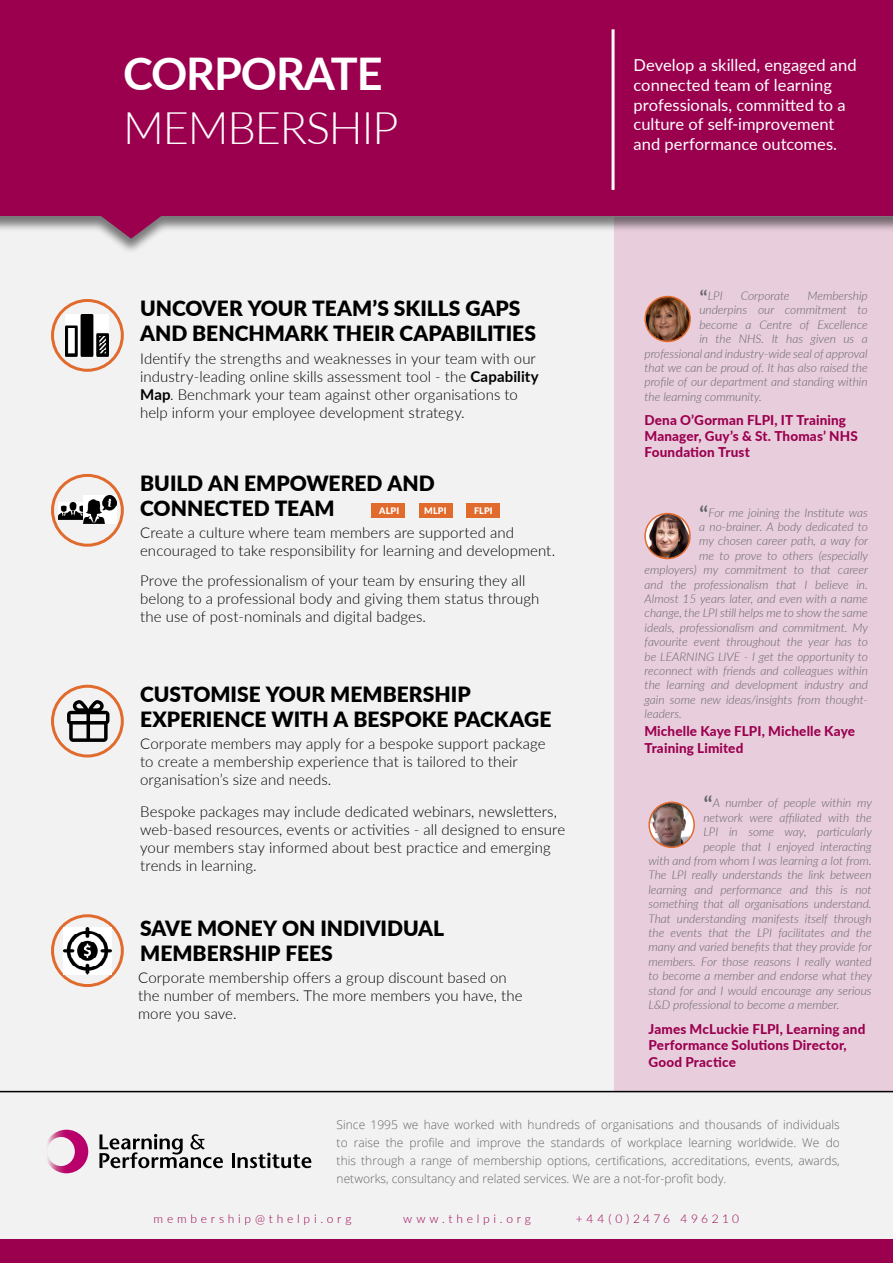
<style>
.page{position:relative;width:893px;height:1263px;background:#f2f2f3}
.page>*{position:absolute;margin:0;border:0;box-sizing:border-box;transform-origin:0 0}
.t1{font:300 45px "Lato";letter-spacing:-.025em;color:#fff}
.t2{font:700 45px "Lato";letter-spacing:-.025em;color:#fff}
.t3{font:900 21px/25.2px "Lato";color:#000}
.t4{font:16.5px/19.8px "Lato";color:#fff}
.t5{font:300 15px/18px "Lato";letter-spacing:.005em;color:#000}
.t6{font:800 13.5px/16.2px "Lato";letter-spacing:.01em;color:#9b004f}
.t7{font:italic 300 12px "Lato";color:#646567}
.t8{font:300 12px/18px "Open Sans";color:#646567;text-align:justify}
.t9{font:300 12px "Lato";letter-spacing:.31em;color:#9b004f}
.t10{font:300 12px "Lato";letter-spacing:.275em;color:#9b004f}
.t11{font:900 9px "Lato";letter-spacing:.015em;color:#fff}
.s1{font-weight:700}
.s2{font-family:"Merriweather";font-weight:800;font-style:normal}
.s3{font-family:"Merriweather";font-weight:800;font-style:normal;font-size:13.5px}
</style>
<div class="page">
<svg style="left:47px;top:1130px;width:41px;height:43px"></svg>
<hr style="left:232px;top:1153px;width:3px;height:15px;background:#000">
<svg style="left:238px;top:1152px;width:74px;height:16px"></svg>
<svg style="left:99px;top:1134px;width:124px;height:34px"></svg>
<div style="left:0;top:1239px;width:893px;height:24px;background:#9b004f"></div>
<div style="left:615px;top:217px;width:278px;height:874px;background:#e8cddc"></div>
<div style="left:0;top:0;width:893px;height:254px;background:#000;opacity:.5"></div>
<svg style="left:100px;top:216px;width:62px;height:23px"></svg>
<div style="left:0;top:0;width:893px;height:216px;background:#9b004f"></div>
<div style="left:51px;top:299px;width:73px;height:73px;border:3px solid #e16a2d;border-radius:50%"></div>
<div style="left:51px;top:474px;width:73px;height:73px;border:3px solid #e16a2d;border-radius:50%"></div>
<div style="left:51px;top:685px;width:73px;height:72px;border:3px solid #e16a2d;border-radius:50%"></div>
<hr style="left:612px;top:29px;width:3px;height:161px;background:#fff">
<hr style="left:0;top:1091px;width:893px;height:1px;background:#000">
<img style="left:66px;top:315px;width:43px;height:41px">
<img style="left:647px;top:296px;width:43px;height:45px">
<div style="left:644px;top:296px;width:47px;height:46px;border:2px solid #e16a2d;border-radius:50%"></div>
<div style="left:51px;top:914px;width:73px;height:73px;border:3px solid #e16a2d;border-radius:50%"></div>
<img style="left:64px;top:927px;width:47px;height:48px">
<img style="left:645px;top:514px;width:45px;height:44px;border-radius:21px">
<div style="left:644px;top:513px;width:47px;height:46px;border:2px solid #e16a2d;border-radius:50%"></div>
<img style="left:58px;top:502px;width:25px;height:18px">
<img style="left:83px;top:495px;width:34px;height:29px">
<svg style="left:67px;top:700px;width:42px;height:42px"></svg>
<div style="left:467px;top:503px;width:33px;height:15px;background:#e16a2d"></div>
<div style="left:372px;top:503px;width:33px;height:15px;background:#e16a2d"></div>
<div style="left:419px;top:503px;width:33px;height:15px;background:#e16a2d"></div>
<img style="left:651px;top:804px;width:43px;height:43px">
<div style="left:648px;top:801px;width:47px;height:47px;border:2px solid #e16a2d;border-radius:50%"></div>
<h1 class="t2" style="left:123px;top:40px;width:261px">CORPORATE</h1>
<h1 class="t1" style="left:123px;top:96px;width:277px">MEMBERSHIP</h1>
<h2 class="t3" style="left:140px;top:295px;width:397px">UNCOVER YOUR TEAM’S SKILLS GAPS<br>AND BENCHMARK THEIR CAPABILITIES</h2>
<p class="t5" style="left:140px;top:349px;width:400px">Identify the strengths and weaknesses in your team with our industry-leading online skills assessment tool - the <span class="s1">Capability Map</span>. Benchmark your team against other organisations to help inform your employee development strategy.</p>
<h2 class="t3" style="left:140px;top:470px;width:296px">BUILD AN EMPOWERED AND<br>CONNECTED TEAM</h2>
<p class="t11" style="left:379px;top:504px;width:22px">ALPI</p>
<p class="t11" style="left:424px;top:504px;width:24px">MLPI</p>
<p class="t11" style="left:474px;top:504px;width:20px">FLPI</p>
<p class="t5" style="left:140px;top:523px;width:417px">Create a culture where team members are supported and encouraged to take responsibility for learning and development.</p>
<p class="t5" style="left:140px;top:571px;width:401px">Prove the professionalism of your team by ensuring they all belong to a professional body and giving them status through the use of post-nominals and digital badges.</p>
<h2 class="t3" style="left:140px;top:680px;width:413px">CUSTOMISE YOUR MEMBERSHIP<br>EXPERIENCE WITH A BESPOKE PACKAGE</h2>
<p class="t5" style="left:140px;top:734px;width:407px">Corporate members may apply for a bespoke support package to create a membership experience that is tailored to their organisation’s size and needs.</p>
<p class="t5" style="left:140px;top:802px;width:426px">Bespoke packages may include dedicated webinars, newsletters, web-based resources, events or activities - all designed to ensure your members stay informed about best practice and emerging trends in learning.</p>
<h2 class="t3" style="left:140px;top:914px;width:305px">SAVE MONEY ON INDIVIDUAL<br>MEMBERSHIP FEES</h2>
<p class="t5" style="left:138px;top:968px;width:386px">Corporate membership offers a group discount based on the number of members. The more members you have, the more you save.</p>
<h3 class="t4" style="left:634px;top:54px;width:225px">Develop a skilled, engaged and connected team of learning professionals, committed to a culture of self-improvement and performance outcomes.</h3>
<p class="t7" style="left:699px;top:287px;width:25px"><span class="s2">“</span>LPI</p>
<p class="t7" style="left:741px;top:287px;width:50px">Corporate</p>
<p class="t7" style="left:807px;top:287px;width:62px">Membership</p>
<p class="t7" style="left:699px;top:302px;width:170px">underpins our commitment to</p>
<p class="t7" style="left:699px;top:316px;width:170px">become a Centre of Excellence</p>
<p class="t7" style="left:699px;top:331px;width:170px">in the NHS. It has given us a</p>
<p class="t7" style="left:644px;top:345px;width:225px">professional and industry-wide seal of approval</p>
<p class="t7" style="left:644px;top:359px;width:225px">that we can be proud of. It has also raised the</p>
<p class="t7" style="left:644px;top:374px;width:225px">profile of our department and standing within</p>
<p class="t7" style="left:644px;top:388px;width:119px">the learning community.</p>
<p class="t6" style="left:644px;top:411px;width:215px">Dena O’Gorman FLPI, IT Training<br>Manager, Guy’s &amp; St. Thomas’ NHS<br>Foundation Trust</p>
<p class="t7" style="left:699px;top:504px;width:170px"><span class="s3">“</span>For me joining the Institute was</p>
<p class="t7" style="left:699px;top:518px;width:170px">a no-brainer. A body dedicated to</p>
<p class="t7" style="left:699px;top:533px;width:170px">my chosen career path, a way for</p>
<p class="t7" style="left:699px;top:547px;width:170px">me to prove to others (especially</p>
<p class="t7" style="left:645px;top:562px;width:225px">employers) my commitment to that career</p>
<p class="t7" style="left:645px;top:576px;width:225px">and the professionalism that I believe in.</p>
<p class="t7" style="left:645px;top:590px;width:225px">Almost 15 years later, and even with a name</p>
<p class="t7" style="left:645px;top:605px;width:225px">change, the LPI still helps me to show the same</p>
<p class="t7" style="left:645px;top:619px;width:225px">ideals, professionalism and commitment. My</p>
<p class="t7" style="left:645px;top:634px;width:225px">favourite event throughout the year has to</p>
<p class="t7" style="left:645px;top:648px;width:225px">be LEARNING LIVE - I get the opportunity to</p>
<p class="t7" style="left:645px;top:662px;width:225px">reconnect with friends and colleagues within</p>
<p class="t7" style="left:645px;top:677px;width:225px">the learning and development industry and</p>
<p class="t7" style="left:645px;top:691px;width:225px">gain some new ideas/insights from thought-</p>
<p class="t7" style="left:645px;top:706px;width:39px">leaders.</p>
<p class="t6" style="left:644px;top:723px;width:212px">Michelle Kaye FLPI, Michelle Kaye<br>Training Limited</p>
<p class="t7" style="left:703px;top:795px;width:170px"><span class="s3">“</span>A number of people within my</p>
<p class="t7" style="left:703px;top:809px;width:170px">network were affiliated with the</p>
<p class="t7" style="left:703px;top:823px;width:170px">LPI in some way, particularly</p>
<p class="t7" style="left:703px;top:838px;width:170px">people that I enjoyed interacting</p>
<p class="t7" style="left:648px;top:852px;width:225px">with and from whom I was learning a lot from.</p>
<p class="t7" style="left:648px;top:867px;width:225px">The LPI really understands the link between</p>
<p class="t7" style="left:648px;top:881px;width:225px">learning and performance and this is not</p>
<p class="t7" style="left:648px;top:895px;width:225px">something that all organisations understand.</p>
<p class="t7" style="left:648px;top:910px;width:225px">That understanding manifests itself through</p>
<p class="t7" style="left:648px;top:924px;width:225px">the events that the LPI facilitates and the</p>
<p class="t7" style="left:648px;top:939px;width:225px">many and varied benefits that they provide for</p>
<p class="t7" style="left:648px;top:953px;width:225px">members. For those reasons I really wanted</p>
<p class="t7" style="left:648px;top:967px;width:225px">to become a member and endorse what they</p>
<p class="t7" style="left:648px;top:982px;width:225px">stand for and I would encourage any serious</p>
<p class="t7" style="left:648px;top:996px;width:193px">L&amp;D professional to become a member.</p>
<p class="t6" style="left:648px;top:1020px;width:219px">James McLuckie FLPI, Learning and<br>Performance Solutions Director,<br>Good Practice</p>
<p class="t8" style="left:337px;top:1115px;width:505px">Since 1995 we have worked with hundreds of organisations and thousands of individuals to raise the profile and improve the standards of workplace learning worldwide. We do this through a range of membership options, certifications, accreditations, events, awards, networks, consultancy and related services. We are a not-for-profit body.</p>
<p class="t9" style="left:154px;top:1210px;width:199px">membership@thelpi.org</p>
<p class="t9" style="left:403px;top:1210px;width:129px">www.thelpi.org</p>
<p class="t10" style="left:576px;top:1210px;width:165px">+44(0)2476 496210</p>
</div>
